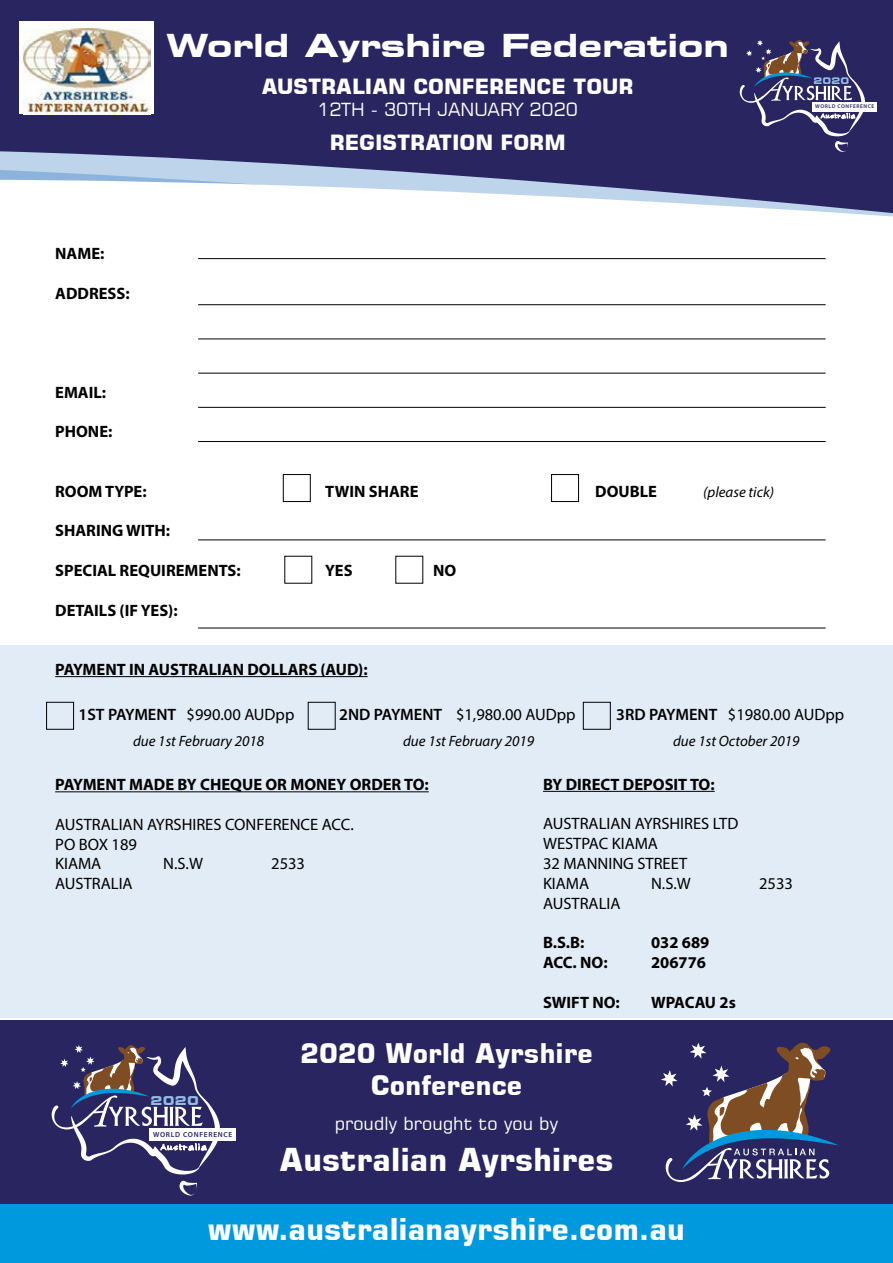
<style>
.page{position:relative;width:893px;height:1263px;background:#fff}
.page>*{position:absolute;margin:0;border:0;box-sizing:border-box;transform-origin:0 0}
.t1{font:700 expanded 39px "Square 721 BT";color:#fff}
.t2{font:700 expanded 31.5px "Square 721 BT";color:#fff}
.t3{font:700 31.5px "Square 721 BT";color:#fff}
.t4{font:700 30px "Square 721 BT";color:#fff}
.t5{font:700 27px/32.4px "Square 721 BT";color:#fff;text-align:center}
.t6{font:700 21px "Square 721 BT";color:#fff}
.t7{font:18px "Square 721 BT";color:#fff}
.t8{font:700 16.5px "Myriad Pro";color:#000}
.t9{font:16.5px/19.8px "Myriad Pro";color:#000}
.t10{font:italic 15px "Myriad Pro";color:#000}
.t11{font:700 expanded 12.15px "Square 721 BT";color:#91bde5}
.t12{font:700 expanded 9px "Square 721 BT";color:#91bde5}
.t13{font:600 7.35px "Myriad Pro";letter-spacing:.1em;color:#262262}
.t14{font:600 5.4px "Myriad Pro";letter-spacing:.1em;color:#262262}
.s1{font-weight:600}
</style>
<div class="page">
<div style="left:0;top:645px;width:893px;height:372px;background:#e2ecf6"></div>
<svg style="left:0;top:0;width:893px;height:217px;background:#504f81"></svg>
<div style="left:812px;top:102px;width:64px;height:9px;background:#fff"></div>
<svg style="left:740px;top:40px;width:125px;height:112px;background:#4f4b79"></svg>
<div style="left:20px;top:22px;width:134px;height:92px;background:#fff"></div>
<img style="left:23px;top:29px;width:128px;height:85px">
<hr style="left:55px;top:676px;width:313px;height:1px;background:#000">
<hr style="left:55px;top:791px;width:374px;height:1px;background:#000">
<hr style="left:543px;top:791px;width:172px;height:1px;background:#000">
<hr style="left:198px;top:258px;width:628px;height:1px;background:#000">
<hr style="left:198px;top:304px;width:628px;height:1px;background:#000">
<hr style="left:198px;top:339px;width:628px;height:1px;background:#000">
<hr style="left:198px;top:373px;width:628px;height:1px;background:#000">
<hr style="left:198px;top:407px;width:628px;height:1px;background:#000">
<hr style="left:198px;top:441px;width:628px;height:1px;background:#000">
<hr style="left:198px;top:539px;width:628px;height:1px;background:#000">
<hr style="left:198px;top:628px;width:628px;height:1px;background:#000">
<div style="left:283px;top:474px;width:28px;height:28px;border:1px solid #000"></div>
<div style="left:551px;top:474px;width:28px;height:28px;border:1px solid #000"></div>
<div style="left:46px;top:702px;width:28px;height:28px;border:1px solid #000"></div>
<div style="left:308px;top:702px;width:28px;height:28px;border:1px solid #000"></div>
<div style="left:583px;top:702px;width:28px;height:28px;border:1px solid #000"></div>
<div style="left:0;top:1020px;width:893px;height:243px;background:#292561"></div>
<div style="left:0;top:1205px;width:893px;height:58px;background:#09d"></div>
<div style="left:149px;top:1128px;width:86px;height:12px;background:#fff"></div>
<svg style="left:180px;top:1181px;width:17px;height:14px"></svg>
<svg style="left:52px;top:1045px;width:168px;height:129px"></svg>
<svg style="left:661px;top:1042px;width:178px;height:140px"></svg>
<h2 class="t2" style="left:166px;top:26px;width:564px">World Ayrshire Federation</h2>
<p class="t6" style="left:262px;top:74px;width:373px">AUSTRALIAN CONFERENCE TOUR</p>
<p class="t7" style="left:317px;top:98px;width:262px">12TH - 30TH JANUARY 2020</p>
<p class="t6" style="left:330px;top:130px;width:237px">REGISTRATION FORM</p>
<h1 class="t1" style="left:88px;top:47px;width:723px">12th - 30th January 2020</h1>
<p class="t12" style="left:813px;top:76px;width:38px">2020</p>
<p class="t14" style="left:815px;top:103px;width:61px">WORLD CONFERENCE</p>
<p class="t8" style="left:55px;top:243px;width:51px">NAME:</p>
<p class="t8" style="left:55px;top:282px;width:76px">ADDRESS:</p>
<p class="t8" style="left:55px;top:381px;width:52px">EMAIL:</p>
<p class="t8" style="left:55px;top:421px;width:59px">PHONE:</p>
<p class="t8" style="left:55px;top:480px;width:93px">ROOM TYPE:</p>
<p class="t8" style="left:325px;top:480px;width:95px">TWIN SHARE</p>
<p class="t8" style="left:595px;top:480px;width:63px">DOUBLE</p>
<p class="t10" style="left:703px;top:482px;width:72px">(please tick)</p>
<p class="t8" style="left:55px;top:520px;width:117px">SHARING WITH:</p>
<p class="t8" style="left:55px;top:560px;width:187px">SPECIAL REQUIREMENTS:</p>
<p class="t8" style="left:325px;top:560px;width:29px">YES</p>
<p class="t8" style="left:433px;top:560px;width:25px">NO</p>
<p class="t8" style="left:55px;top:599px;width:124px">DETAILS (IF YES):</p>
<p class="t8" style="left:55px;top:659px;width:314px">PAYMENT IN AUSTRALIAN DOLLARS (AUD):</p>
<p class="t9" style="left:79px;top:705px;width:217px"><span class="s1">1ST PAYMENT</span> $990.00 AUDpp</p>
<p class="t9" style="left:339px;top:705px;width:238px"><span class="s1">2ND PAYMENT</span> $1,980.00 AUDpp</p>
<p class="t9" style="left:616px;top:705px;width:229px"><span class="s1">3RD PAYMENT</span> $1980.00 AUDpp</p>
<p class="t10" style="left:133px;top:731px;width:133px">due 1st February 2018</p>
<p class="t10" style="left:403px;top:731px;width:133px">due 1st February 2019</p>
<p class="t10" style="left:673px;top:731px;width:128px">due 1st October 2019</p>
<p class="t8" style="left:55px;top:774px;width:375px">PAYMENT MADE BY CHEQUE OR MONEY ORDER TO:</p>
<p class="t9" style="left:55px;top:815px;width:300px">AUSTRALIAN AYRSHIRES CONFERENCE ACC.<br>PO BOX 189<br>KIAMA</p>
<p class="t9" style="left:163px;top:854px;width:41px">N.S.W</p>
<p class="t9" style="left:271px;top:854px;width:35px">2533</p>
<p class="t9" style="left:55px;top:874px;width:79px">AUSTRALIA</p>
<p class="t8" style="left:543px;top:773px;width:173px">BY DIRECT DEPOSIT TO:</p>
<p class="t9" style="left:543px;top:814px;width:197px">AUSTRALIAN AYRSHIRES LTD<br>WESTPAC KIAMA<br>32 MANNING STREET<br>KIAMA</p>
<p class="t9" style="left:651px;top:874px;width:41px">N.S.W</p>
<p class="t9" style="left:759px;top:874px;width:35px">2533</p>
<p class="t9" style="left:543px;top:893px;width:79px">AUSTRALIA</p>
<p class="t8" style="left:543px;top:932px;width:43px">B.S.B:</p>
<p class="t8" style="left:651px;top:932px;width:60px">032 689</p>
<p class="t8" style="left:543px;top:951px;width:66px">ACC. NO:</p>
<p class="t8" style="left:651px;top:951px;width:56px">206776</p>
<p class="t8" style="left:543px;top:991px;width:78px">SWIFT NO:</p>
<p class="t8" style="left:651px;top:991px;width:86px">WPACAU 2s</p>
<p class="t11" style="left:151px;top:1093px;width:50px">2020</p>
<p class="t13" style="left:153px;top:1130px;width:81px">WORLD CONFERENCE</p>
<h3 class="t5" style="left:300px;top:1037px;width:294px">2020 World Ayrshire<br>Conference</h3>
<p class="t7" style="left:335px;top:1112px;width:225px">proudly brought to you by</p>
<h2 class="t3" style="left:280px;top:1141px;width:335px">Australian Ayrshires</h2>
<h3 class="t4" style="left:208px;top:1210px;width:479px">www.australianayrshire.com.au</h3>
</div>
